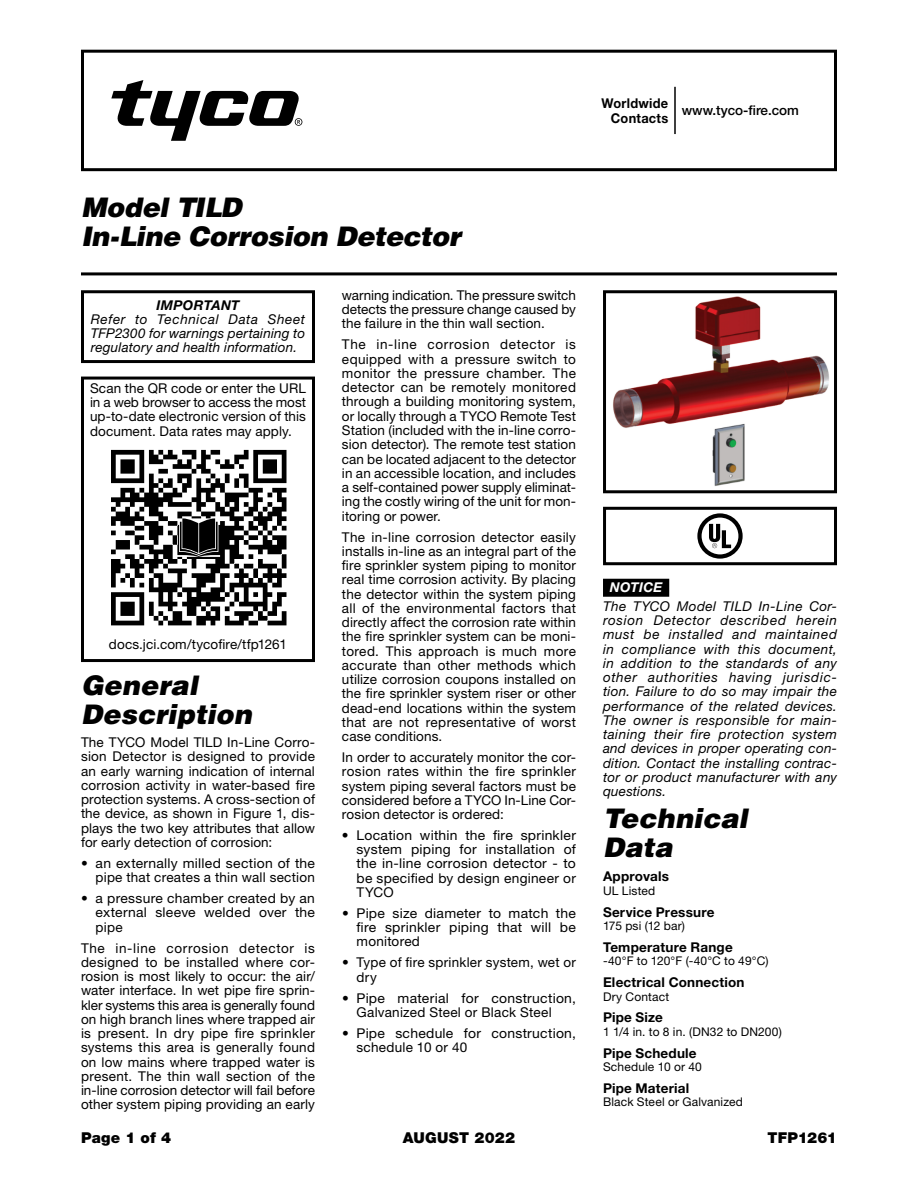
<style>
.page{position:relative;width:918px;height:1188px;background:#fff}
.page>*{position:absolute;margin:0;border:0;box-sizing:border-box;transform-origin:0 0}
.t1{font:italic 900 27px/28.8px "Helvetica LT Std";letter-spacing:-.005em;color:#000}
.t2{font:900 15px "Helvetica Neue LT Std";letter-spacing:.015em;color:#000}
.t3{font:900 15px "Helvetica Neue LT Std";letter-spacing:-.005em;color:#000}
.t4{font:13.5px/14.2px "Helvetica Neue LT Std";letter-spacing:.015em;color:#000;text-align:justify}
.t5{font:italic 13.5px/14.2px "Helvetica Neue LT Std";letter-spacing:.015em;color:#000;text-align:justify}
.t6{font:700 13.5px "Helvetica Neue LT Std";letter-spacing:.015em;color:#000}
.t7{font:700 13.5px/15px "Helvetica Neue LT Std";letter-spacing:.015em;color:#000;text-align:right;scale:.95 1}
.t8{font:500 13.5px "Helvetica Neue LT Std";color:#000}
.t9{font:italic 700 13.5px "Helvetica Neue LT Std";letter-spacing:.025em;color:#000}
.t10{font:italic 700 13.5px "Helvetica Neue LT Std";letter-spacing:.02em;color:#fff}
.t11{font:12px "Helvetica Neue LT Std";letter-spacing:.01em;color:#000}
</style>
<div class="page">
<div style="left:81px;top:50px;width:756px;height:121px;border:3px solid #000"></div>
<hr style="left:81px;top:272px;width:756px;height:3px;background:#000">
<hr style="left:674px;top:87px;width:2px;height:47px;background:#000">
<svg style="left:111px;top:80px;width:191px;height:61px"></svg>
<div style="left:81px;top:290px;width:234px;height:73px;border:3px solid #000"></div>
<div style="left:81px;top:377px;width:234px;height:285px;border:3px solid #000"></div>
<svg style="left:111px;top:450px;width:175px;height:175px"></svg>
<div style="left:603px;top:579px;width:66px;height:18px;background:#000"></div>
<img style="left:613px;top:296px;width:216px;height:190px">
<div style="left:603px;top:290px;width:234px;height:203px;border:3px solid #000"></div>
<div style="left:603px;top:507px;width:234px;height:58px;border:3px solid #000"></div>
<svg style="left:697px;top:513px;width:46px;height:46px"></svg>
<p class="t7" style="left:602px;top:95px;width:72px">Worldwide<br>Contacts</p>
<p class="t8" style="left:682px;top:102px;width:119px">www.tyco-fire.com</p>
<h1 class="t1" style="left:81px;top:193px;width:381px">Model TILD<br>In-Line Corrosion Detector</h1>
<p class="t9" style="left:156px;top:296px;width:85px">IMPORTANT</p>
<p class="t5" style="left:91px;top:312px;width:216px">Refer to Technical Data Sheet TFP2300 for warnings pertaining to regulatory and health information.</p>
<p class="t4" style="left:90px;top:381px;width:218px">Scan the QR code or enter the URL in a web browser to access the most up-to-date electronic version of this document. Data rates may apply.</p>
<p class="t4" style="left:109px;top:636px;width:180px">docs.jci.com/tycofire/tfp1261</p>
<h1 class="t1" style="left:81px;top:671px;width:172px">General<br>Description</h1>
<p class="t4" style="left:81px;top:735px;width:236px">The TYCO Model TILD In-Line Corro&shy;sion Detector is designed to provide an early warning indication of internal corrosion activity in water-based fire protection systems. A cross-section of the device, as shown in Figure 1, dis&shy;plays the two key attributes that allow for early detection of corrosion:</p>
<p class="t4" style="left:81px;top:856px;width:236px;text-align:right">• an externally milled section of the pipe that creates a thin wall section</p>
<p class="t4" style="left:96px;top:891px;width:221px;text-indent:-15px">• a pressure chamber created by an external sleeve welded over the pipe</p>
<p class="t4" style="left:81px;top:941px;width:236px">The in-line corrosion detector is designed to be installed where cor&shy;rosion is most likely to occur: the air/ water interface. In wet pipe fire sprin&shy;kler systems this area is generally found on high branch lines where trapped air is present. In dry pipe fire sprinkler systems this area is generally found on low mains where trapped water is present. The thin wall section of the in-line corrosion detector will fail before other system piping providing an early</p>
<p class="t4" style="left:342px;top:288px;width:236px">warning indication. The pressure switch detects the pressure change caused by the failure in the thin wall section.</p>
<p class="t4" style="left:342px;top:337px;width:236px">The in-line corrosion detector is equipped with a pressure switch to monitor the pressure chamber. The detector can be remotely monitored through a building monitoring system, or locally through a TYCO Remote Test Station (included with the in-line corro&shy;sion detector). The remote test station can be located adjacent to the detector in an accessible location, and includes a self-contained power supply eliminat&shy;ing the costly wiring of the unit for mon&shy;itoring or power.</p>
<p class="t4" style="left:342px;top:529px;width:236px">The in-line corrosion detector easily installs in-line as an integral part of the fire sprinkler system piping to monitor real time corrosion activity. By placing the detector within the system piping all of the environmental factors that directly affect the corrosion rate within the fire sprinkler system can be moni&shy;tored. This approach is much more accurate than other methods which utilize corrosion coupons installed on the fire sprinkler system riser or other dead-end locations within the system that are not representative of worst case conditions.</p>
<p class="t4" style="left:342px;top:750px;width:236px">In order to accurately monitor the cor&shy;rosion rates within the fire sprinkler system piping several factors must be considered before a TYCO In-Line Cor&shy;rosion detector is ordered:</p>
<p class="t4" style="left:357px;top:828px;width:221px;text-indent:-15px">• Location within the fire sprinkler system piping for installation of the in-line corrosion detector - to be specified by design engineer or TYCO</p>
<p class="t4" style="left:357px;top:906px;width:221px;text-indent:-15px">• Pipe size diameter to match the fire sprinkler piping that will be monitored</p>
<p class="t4" style="left:357px;top:955px;width:221px;text-indent:-15px">• Type of fire sprinkler system, wet or dry</p>
<p class="t4" style="left:357px;top:991px;width:221px;text-indent:-15px">• Pipe material for construction,<br>Galvanized Steel or Black Steel</p>
<p class="t4" style="left:357px;top:1026px;width:221px;text-indent:-15px">• Pipe schedule for construction, schedule 10 or 40</p>
<p class="t10" style="left:610px;top:579px;width:54px">NOTICE</p>
<p class="t5" style="left:603px;top:599px;width:236px">The TYCO Model TILD In-Line Cor&shy;rosion Detector described herein must be installed and maintained in compliance with this document, in addition to the standards of any other authorities having jurisdic&shy;tion. Failure to do so may impair the performance of the related devices.<br>The owner is responsible for main&shy;taining their fire protection system and devices in proper operating con&shy;dition. Contact the installing contrac&shy;tor or product manufacturer with any questions.</p>
<h1 class="t1" style="left:603px;top:804px;width:146px">Technical<br>Data</h1>
<p class="t6" style="left:603px;top:868px;width:67px">Approvals</p>
<p class="t11" style="left:603px;top:883px;width:54px">UL Listed</p>
<p class="t6" style="left:603px;top:903px;width:113px">Service Pressure</p>
<p class="t11" style="left:603px;top:919px;width:84px">175 psi (12 bar)</p>
<p class="t6" style="left:603px;top:939px;width:131px">Temperature Range</p>
<p class="t11" style="left:603px;top:954px;width:167px">-40°F to 120°F (-40°C to 49°C)</p>
<p class="t6" style="left:603px;top:974px;width:143px">Electrical Connection</p>
<p class="t11" style="left:603px;top:989px;width:68px">Dry Contact</p>
<p class="t6" style="left:603px;top:1009px;width:62px">Pipe Size</p>
<p class="t11" style="left:603px;top:1024px;width:180px">1 1/4 in. to 8 in. (DN32 to DN200)</p>
<p class="t6" style="left:603px;top:1044px;width:95px">Pipe Schedule</p>
<p class="t11" style="left:603px;top:1060px;width:100px">Schedule 10 or 40</p>
<p class="t6" style="left:603px;top:1080px;width:88px">Pipe Material</p>
<p class="t11" style="left:603px;top:1095px;width:141px">Black Steel or Galvanized</p>
<p class="t2" style="left:81px;top:1128px;width:92px">Page 1 of 4</p>
<p class="t2" style="left:403px;top:1128px;width:114px">AUGUST 2022</p>
<p class="t3" style="left:768px;top:1128px;width:71px">TFP1261</p>
</div>
